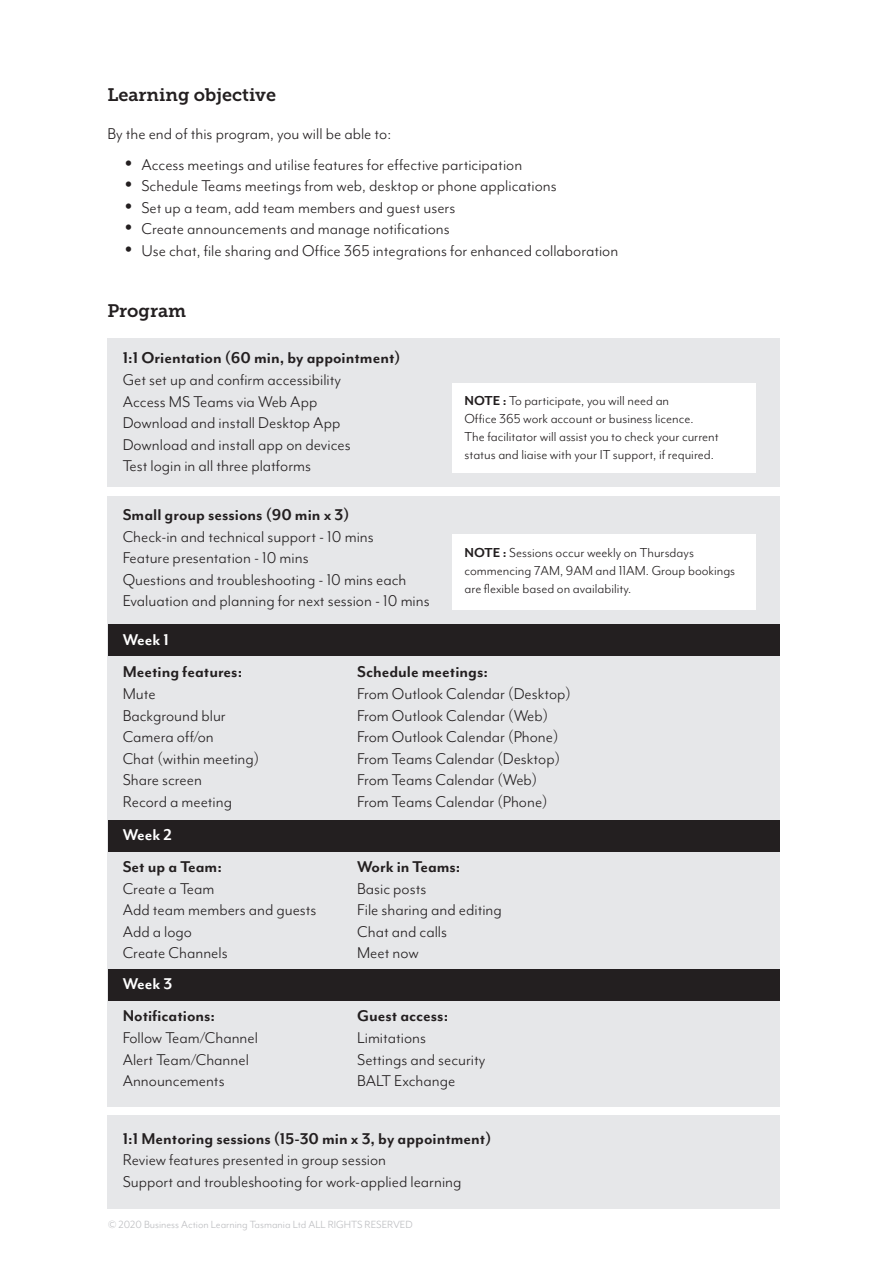
<style>
.page{position:relative;width:893px;height:1263px;background:#fff}
.page>*{position:absolute;margin:0;border:0;box-sizing:border-box;transform-origin:0 0}
.t1{font:18px "Mr Eaves Mod OT";color:#231f20}
.Heading_2{font:700 18px "Mr Eaves Mod OT";color:#231f20}
.Heading_1{font:18px "Museo Slab 700";color:#231f20}
.Heading_2-2{font:700 18px "Mr Eaves Mod OT";color:#fff}
.t2{font:15px/18px "Mr Eaves Mod OT";color:#231f20}
.t3{font:12px "Mr Eaves Mod OT";color:#bcbdc0}
.s1{font-weight:700}
</style>
<div class="page">
<div style="left:107px;top:496px;width:673px;height:611px;background:#e6e7e9"></div>
<div style="left:108px;top:625px;width:671px;height:31px;background:#231f20"></div>
<div style="left:108px;top:820px;width:671px;height:31px;background:#231f20"></div>
<div style="left:108px;top:969px;width:671px;height:32px;background:#231f20"></div>
<div style="left:107px;top:1115px;width:673px;height:94px;background:#e6e7e9"></div>
<div style="left:107px;top:338px;width:673px;height:149px;background:#e6e7e9"></div>
<div style="left:452px;top:383px;width:303px;height:89px;background:#fff"></div>
<div style="left:452px;top:535px;width:303px;height:75px;background:#fff"></div>
<p class="Heading_1" style="left:107px;top:84px;width:170px">Learning objective</p>
<p class="t1" style="left:107px;top:124px;width:285px">By the end of this program, you will be able to:</p>
<p class="t1" style="left:124px;top:154px;width:399px">• Access meetings and utilise features for effective participation</p>
<p class="t1" style="left:124px;top:176px;width:434px">• Schedule Teams meetings from web, desktop or phone applications</p>
<p class="t1" style="left:124px;top:198px;width:333px">• Set up a team, add team members and guest users</p>
<p class="t1" style="left:124px;top:219px;width:327px">• Create announcements and manage notifications</p>
<p class="t1" style="left:124px;top:241px;width:495px">• Use chat, file sharing and Office 365 integrations for enhanced collaboration</p>
<p class="Heading_1" style="left:107px;top:300px;width:80px">Program</p>
<p class="Heading_2" style="left:123px;top:348px;width:279px">1:1 Orientation (60 min, by appointment)</p>
<p class="t1" style="left:123px;top:370px;width:220px">Get set up and confirm accessibility</p>
<p class="t1" style="left:123px;top:391px;width:196px">Access MS Teams via Web App</p>
<p class="t1" style="left:123px;top:413px;width:219px">Download and install Desktop App</p>
<p class="t1" style="left:123px;top:435px;width:229px">Download and install app on devices</p>
<p class="t1" style="left:123px;top:456px;width:190px">Test login in all three platforms</p>
<p class="Heading_2" style="left:123px;top:505px;width:228px">Small group sessions (90 min x 3)</p>
<p class="t1" style="left:123px;top:526px;width:253px">Check-in and technical support - 10 mins</p>
<p class="t1" style="left:123px;top:548px;width:187px">Feature presentation - 10 mins</p>
<p class="t1" style="left:123px;top:570px;width:285px">Questions and troubleshooting - 10 mins each</p>
<p class="t1" style="left:123px;top:591px;width:309px">Evaluation and planning for next session - 10 mins</p>
<p class="t2" style="left:464px;top:392px;width:256px"><span class="s1">NOTE :</span> To participate, you will need an<br>Office 365 work account or business licence.<br>The facilitator will assist you to check your current status and liaise with your IT support, if required.</p>
<p class="t2" style="left:464px;top:544px;width:272px"><span class="s1">NOTE :</span> Sessions occur weekly on Thursdays commencing 7AM, 9AM and 11AM. Group bookings are flexible based on availability.</p>
<p class="Heading_2-2" style="left:123px;top:630px;width:48px">Week 1</p>
<p class="Heading_2" style="left:123px;top:662px;width:121px">Meeting features:</p>
<p class="t1" style="left:123px;top:684px;width:34px">Mute</p>
<p class="t1" style="left:123px;top:705px;width:105px">Background blur</p>
<p class="t1" style="left:123px;top:727px;width:93px">Camera off/on</p>
<p class="t1" style="left:123px;top:749px;width:138px">Chat (within meeting)</p>
<p class="t1" style="left:123px;top:770px;width:81px">Share screen</p>
<p class="t1" style="left:123px;top:792px;width:111px">Record a meeting</p>
<p class="Heading_2-2" style="left:123px;top:825px;width:51px">Week 2</p>
<p class="Heading_2" style="left:123px;top:857px;width:101px">Set up a Team:</p>
<p class="t1" style="left:123px;top:878px;width:93px">Create a Team</p>
<p class="t1" style="left:123px;top:900px;width:195px">Add team members and guests</p>
<p class="t1" style="left:123px;top:922px;width:71px">Add a logo</p>
<p class="t1" style="left:123px;top:943px;width:106px">Create Channels</p>
<p class="Heading_2-2" style="left:123px;top:974px;width:51px">Week 3</p>
<p class="Heading_2" style="left:123px;top:1006px;width:94px">Notifications:</p>
<p class="t1" style="left:123px;top:1028px;width:137px">Follow Team/Channel</p>
<p class="t1" style="left:123px;top:1049px;width:128px">Alert Team/Channel</p>
<p class="t1" style="left:123px;top:1071px;width:103px">Announcements</p>
<p class="Heading_2" style="left:357px;top:662px;width:132px">Schedule meetings:</p>
<p class="t1" style="left:357px;top:684px;width:215px">From Outlook Calendar (Desktop)</p>
<p class="t1" style="left:357px;top:705px;width:193px">From Outlook Calendar (Web)</p>
<p class="t1" style="left:357px;top:727px;width:203px">From Outlook Calendar (Phone)</p>
<p class="t1" style="left:357px;top:749px;width:204px">From Teams Calendar (Desktop)</p>
<p class="t1" style="left:357px;top:770px;width:182px">From Teams Calendar (Web)</p>
<p class="t1" style="left:357px;top:792px;width:192px">From Teams Calendar (Phone)</p>
<p class="Heading_2" style="left:357px;top:857px;width:105px">Work in Teams:</p>
<p class="t1" style="left:357px;top:878px;width:71px">Basic posts</p>
<p class="t1" style="left:357px;top:900px;width:146px">File sharing and editing</p>
<p class="t1" style="left:357px;top:922px;width:91px">Chat and calls</p>
<p class="t1" style="left:357px;top:943px;width:63px">Meet now</p>
<p class="Heading_2" style="left:357px;top:1006px;width:93px">Guest access:</p>
<p class="t1" style="left:357px;top:1028px;width:70px">Limitations</p>
<p class="t1" style="left:357px;top:1049px;width:130px">Settings and security</p>
<p class="t1" style="left:357px;top:1071px;width:100px">BALT Exchange</p>
<p class="Heading_2" style="left:123px;top:1129px;width:370px">1:1 Mentoring sessions (15-30 min x 3, by appointment)</p>
<p class="t1" style="left:123px;top:1150px;width:265px">Review features presented in group session</p>
<p class="t1" style="left:123px;top:1172px;width:340px">Support and troubleshooting for work-applied learning</p>
<p class="t3" style="left:108px;top:1217px;width:306px">© 2020 Business Action Learning Tasmania Ltd ALL RIGHTS RESERVED</p>
</div>
